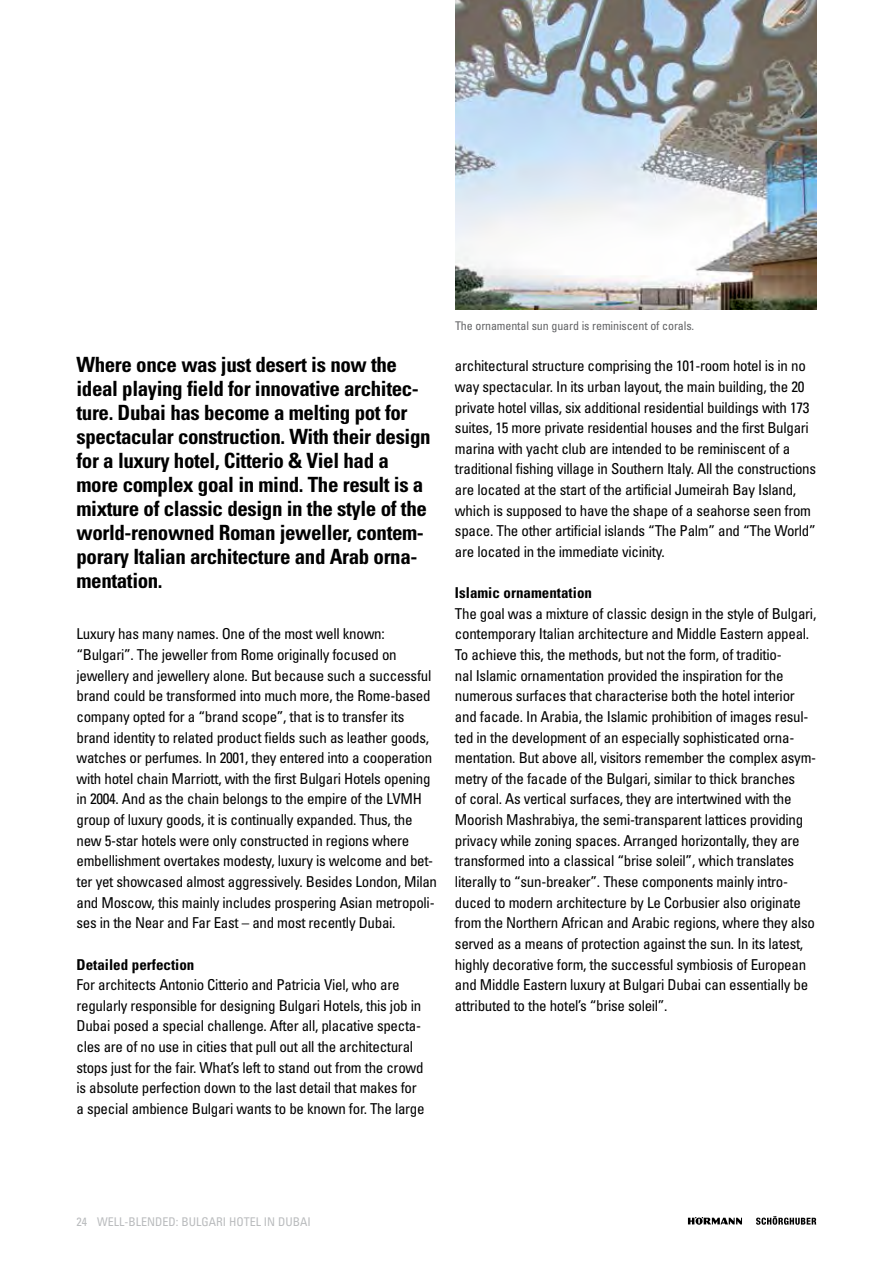
<style>
.page{position:relative;width:893px;height:1263px;background:#fff}
.page>*{position:absolute;margin:0;border:0;box-sizing:border-box;transform-origin:0 0}
.t1{font:700 condensed 21px/24px "Univers LT Std";letter-spacing:-.02em;color:#000}
.t2{font:condensed 15px/20.7px "Univers LT Std";letter-spacing:-.02em;color:#000}
.t3{font:700 condensed 15px "Univers LT Std";color:#000}
.t4{font:condensed 12px "Univers LT Std";letter-spacing:-.01em;color:#636466}
.t5{font:condensed 12px "Univers LT Std";color:#babcbe}
</style>
<div class="page">
<svg style="left:688px;top:1217px;width:54px;height:8px"></svg>
<svg style="left:756px;top:1216px;width:60px;height:9px"></svg>
<img style="left:455px;top:0;width:361px;height:309px">
<p class="t1" style="left:77px;top:353px;width:356px">Where once was just desert is now the ideal playing field for innovative architec&shy;ture. Dubai has become a melting pot for spectacular construction. With their design for a luxury hotel, Citterio &amp; Viel had a more complex goal in mind. The result is a mixture of classic design in the style of the world-renowned Roman jeweller, contem&shy;porary Italian architecture and Arab orna&shy;mentation.</p>
<p class="t2" style="left:77px;top:623px;width:362px">Luxury has many names. One of the most well known: “Bulgari”. The jeweller from Rome originally focused on jewellery and jewellery alone. But because such a successful brand could be transformed into much more, the Rome-based company opted for a “brand scope”, that is to transfer its brand identity to related product fields such as leather goods, watches or perfumes. In 2001, they entered into a cooperation with hotel chain Marriott, with the first Bulgari Hotels opening in 2004. And as the chain belongs to the empire of the LVMH group of luxury goods, it is continually expanded. Thus, the new 5-star hotels were only constructed in regions where embellishment overtakes modesty, luxury is welcome and bet&shy;ter yet showcased almost aggressively. Besides London, Milan and Moscow, this mainly includes prospering Asian metropoli&shy;ses in the Near and Far East – and most recently Dubai.</p>
<p class="t3" style="left:77px;top:955px;width:119px">Detailed perfection</p>
<p class="t2" style="left:77px;top:974px;width:350px">For architects Antonio Citterio and Patricia Viel, who are regularly responsible for designing Bulgari Hotels, this job in Dubai posed a special challenge. After all, placative specta&shy;cles are of no use in cities that pull out all the architectural stops just for the fair. What’s left to stand out from the crowd is absolute perfection down to the last detail that makes for a special ambience Bulgari wants to be known for. The large</p>
<p class="t4" style="left:455px;top:318px;width:241px">The ornamental sun guard is reminiscent of corals.</p>
<p class="t2" style="left:455px;top:355px;width:363px">architectural structure comprising the 101-room hotel is in no way spectacular. In its urban layout, the main building, the 20 private hotel villas, six additional residential buildings with 173 suites, 15 more private residential houses and the first Bulgari marina with yacht club are intended to be reminiscent of a traditional fishing village in Southern Italy. All the constructions are located at the start of the artificial Jumeirah Bay Island, which is supposed to have the shape of a seahorse seen from space. The other artificial islands “The Palm” and “The World” are located in the immediate vicinity.</p>
<p class="t3" style="left:455px;top:584px;width:138px">Islamic ornamentation</p>
<p class="t2" style="left:455px;top:603px;width:363px">The goal was a mixture of classic design in the style of Bulgari, contemporary Italian architecture and Middle Eastern appeal.<br>To achieve this, the methods, but not the form, of traditio-<br>nal Islamic ornamentation provided the inspiration for the numerous surfaces that characterise both the hotel interior and facade. In Arabia, the Islamic prohibition of images resul&shy;ted in the development of an especially sophisticated orna&shy;mentation. But above all, visitors remember the complex asym&shy;metry of the facade of the Bulgari, similar to thick branches<br>of coral. As vertical surfaces, they are intertwined with the Moorish Mashrabiya, the semi-transparent lattices providing privacy while zoning spaces. Arranged horizontally, they are transformed into a classical “brise soleil”, which translates literally to “sun-breaker”. These components mainly intro&shy;duced to modern architecture by Le Corbusier also originate from the Northern African and Arabic regions, where they also served as a means of protection against the sun. In its latest, highly decorative form, the successful symbiosis of European and Middle Eastern luxury at Bulgari Dubai can essentially be attributed to the hotel’s “brise soleil”.</p>
<p class="t5" style="left:77px;top:1214px;width:236px">24 WELL-BLENDED: BULGARI HOTEL IN DUBAI</p>
</div>
